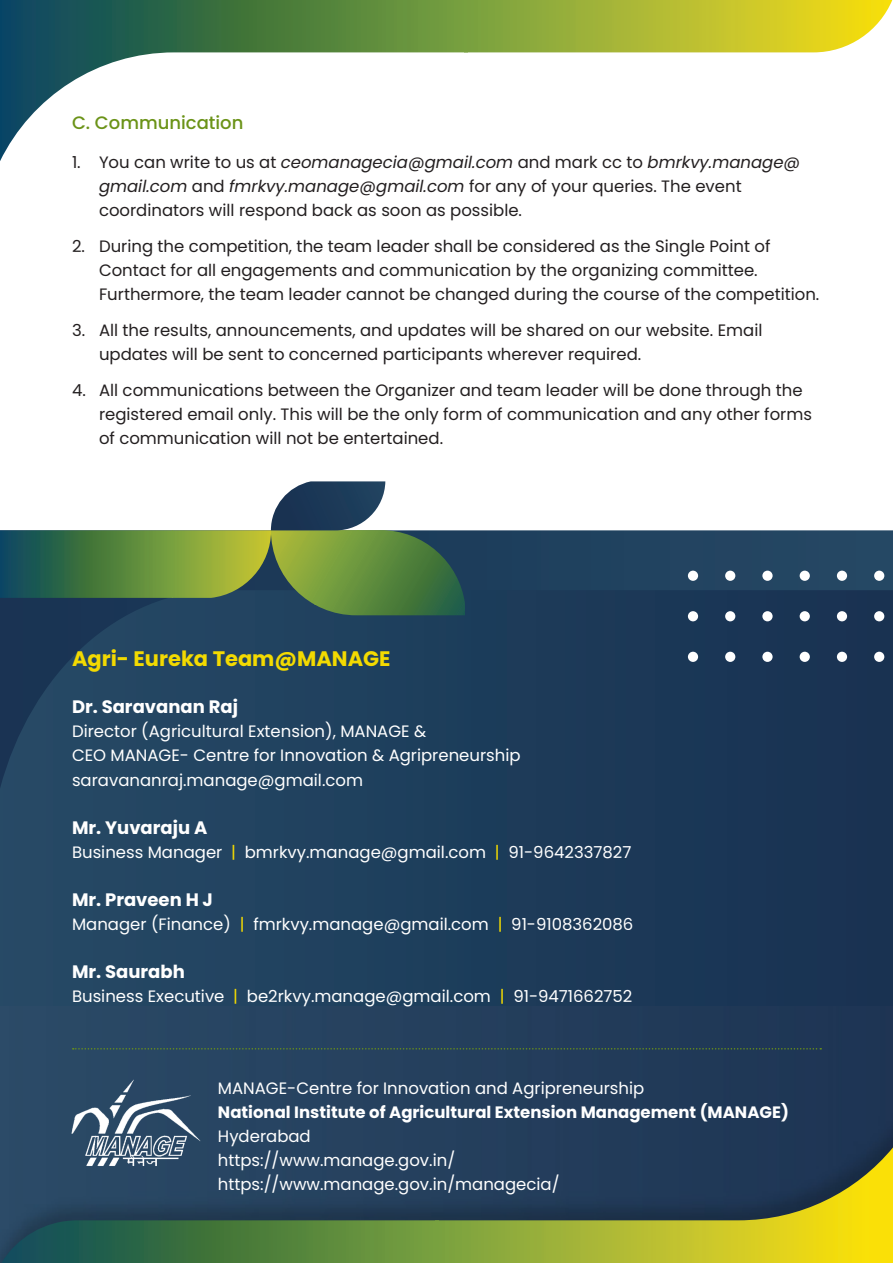
<style>
.page{position:relative;width:893px;height:1263px;background:#fff}
.page>*{position:absolute;margin:0;border:0;box-sizing:border-box;transform-origin:0 0}
.t1{font:700 21px "Poppins";color:#f3da01}
.t2{font:700 18px "Poppins";color:#fff}
.t3{font:500 18px "Poppins";color:#6b9318}
.t4{font:16.5px/24px "Poppins";color:#231f20}
.t5{font:16.5px "Poppins";color:#fff}
.t6{font:700 16.5px "Poppins";color:#fff}
.s1{font-style:italic}
.s2{color:#f3da01}
</style>
<div class="page">
<div style="left:0;top:585px;width:893px;height:423px;background:#1e3e5b"></div>
<svg style="left:0;top:530px;width:893px;height:259px"></svg>
<img style="left:0;top:1007px;width:893px;height:256px">
<svg style="left:1px;top:1147px;width:892px;height:116px;background:#4d664a"></svg>
<div style="left:688px;top:571px;width:10px;height:10px;background:#fff;border-radius:50%"></div>
<div style="left:725px;top:571px;width:10px;height:10px;background:#fff;border-radius:50%"></div>
<div style="left:762px;top:571px;width:11px;height:10px;background:#fff;border-radius:50%"></div>
<div style="left:800px;top:571px;width:10px;height:10px;background:#fff;border-radius:50%"></div>
<div style="left:837px;top:571px;width:10px;height:10px;background:#fff;border-radius:50%"></div>
<div style="left:874px;top:571px;width:10px;height:10px;background:#fff;border-radius:50%"></div>
<div style="left:688px;top:611px;width:10px;height:10px;background:#fff;border-radius:50%"></div>
<div style="left:725px;top:611px;width:10px;height:10px;background:#fff;border-radius:50%"></div>
<div style="left:762px;top:611px;width:11px;height:10px;background:#fff;border-radius:50%"></div>
<div style="left:800px;top:611px;width:10px;height:10px;background:#fff;border-radius:50%"></div>
<div style="left:837px;top:611px;width:10px;height:10px;background:#fff;border-radius:50%"></div>
<div style="left:874px;top:611px;width:10px;height:10px;background:#fff;border-radius:50%"></div>
<div style="left:688px;top:652px;width:10px;height:10px;background:#fff;border-radius:50%"></div>
<div style="left:725px;top:652px;width:10px;height:10px;background:#fff;border-radius:50%"></div>
<div style="left:762px;top:652px;width:11px;height:10px;background:#fff;border-radius:50%"></div>
<div style="left:800px;top:652px;width:10px;height:10px;background:#fff;border-radius:50%"></div>
<div style="left:837px;top:652px;width:10px;height:10px;background:#fff;border-radius:50%"></div>
<div style="left:874px;top:652px;width:10px;height:10px;background:#fff;border-radius:50%"></div>
<svg style="left:0;top:0;width:892px;height:161px"></svg>
<svg style="left:0;top:481px;width:465px;height:134px"></svg>
<img style="left:63px;top:1073px;width:142px;height:98px">
<svg style="left:73px;top:1048px;width:748px;height:1px"></svg>
<p class="t3" style="left:72px;top:112px;width:173px">C. Communication</p>
<p class="t4" style="left:99px;top:150px;width:703px;text-indent:-27px">1. You can write to us at <span class="s1">ceomanagecia@gmail.com</span> and mark cc to <span class="s1">bmrkvy.manage@ gmail.com</span> and <span class="s1">fmrkvy.manage@gmail.com</span> for any of your queries. The event coordinators will respond back as soon as possible.</p>
<p class="t4" style="left:99px;top:234px;width:722px;text-indent:-27px">2. During the competition, the team leader shall be considered as the Single Point of<br>Contact for all engagements and communication by the organizing committee.<br>Furthermore, the team leader cannot be changed during the course of the competition.</p>
<p class="t4" style="left:99px;top:318px;width:665px;text-indent:-27px">3. All the results, announcements, and updates will be shared on our website. Email updates will be sent to concerned participants wherever required.</p>
<p class="t4" style="left:99px;top:378px;width:714px;text-indent:-27px">4. All communications between the Organizer and team leader will be done through the registered email only. This will be the only form of communication and any other forms of communication will not be entertained.</p>
<p class="t1" style="left:72px;top:646px;width:320px">Agri- Eureka Team@MANAGE</p>
<p class="t2" style="left:72px;top:697px;width:167px">Dr. Saravanan Raj</p>
<p class="t5" style="left:72px;top:722px;width:356px">Director (Agricultural Extension), MANAGE &amp;</p>
<p class="t5" style="left:72px;top:746px;width:450px">CEO MANAGE- Centre for Innovation &amp; Agripreneurship</p>
<p class="t5" style="left:72px;top:770px;width:293px">saravananraj.manage@gmail.com</p>
<p class="t2" style="left:72px;top:817px;width:137px">Mr. Yuvaraju A</p>
<p class="t5" style="left:72px;top:842px;width:561px">Business Manager <span class="s2">|</span> bmrkvy.manage@gmail.com <span class="s2">|</span> 91-9642337827</p>
<p class="t2" style="left:72px;top:889px;width:143px">Mr. Praveen H J</p>
<p class="t5" style="left:72px;top:914px;width:563px">Manager (Finance) <span class="s2">|</span> fmrkvy.manage@gmail.com <span class="s2">|</span> 91-9108362086</p>
<p class="t2" style="left:72px;top:961px;width:114px">Mr. Saurabh</p>
<p class="t5" style="left:72px;top:986px;width:562px">Business Executive <span class="s2">|</span> be2rkvy.manage@gmail.com <span class="s2">|</span> 91-9471662752</p>
<p class="t5" style="left:218px;top:1079px;width:428px">MANAGE-Centre for Innovation and Agripreneurship</p>
<p class="t6" style="left:218px;top:1103px;width:572px">National Institute of Agricultural Extension Management (MANAGE)</p>
<p class="t5" style="left:218px;top:1127px;width:94px">Hyderabad</p>
<p class="t5" style="left:218px;top:1151px;width:239px">https://www.manage.gov.in/</p>
<p class="t5" style="left:218px;top:1175px;width:343px">https://www.manage.gov.in/managecia/</p>
</div>
